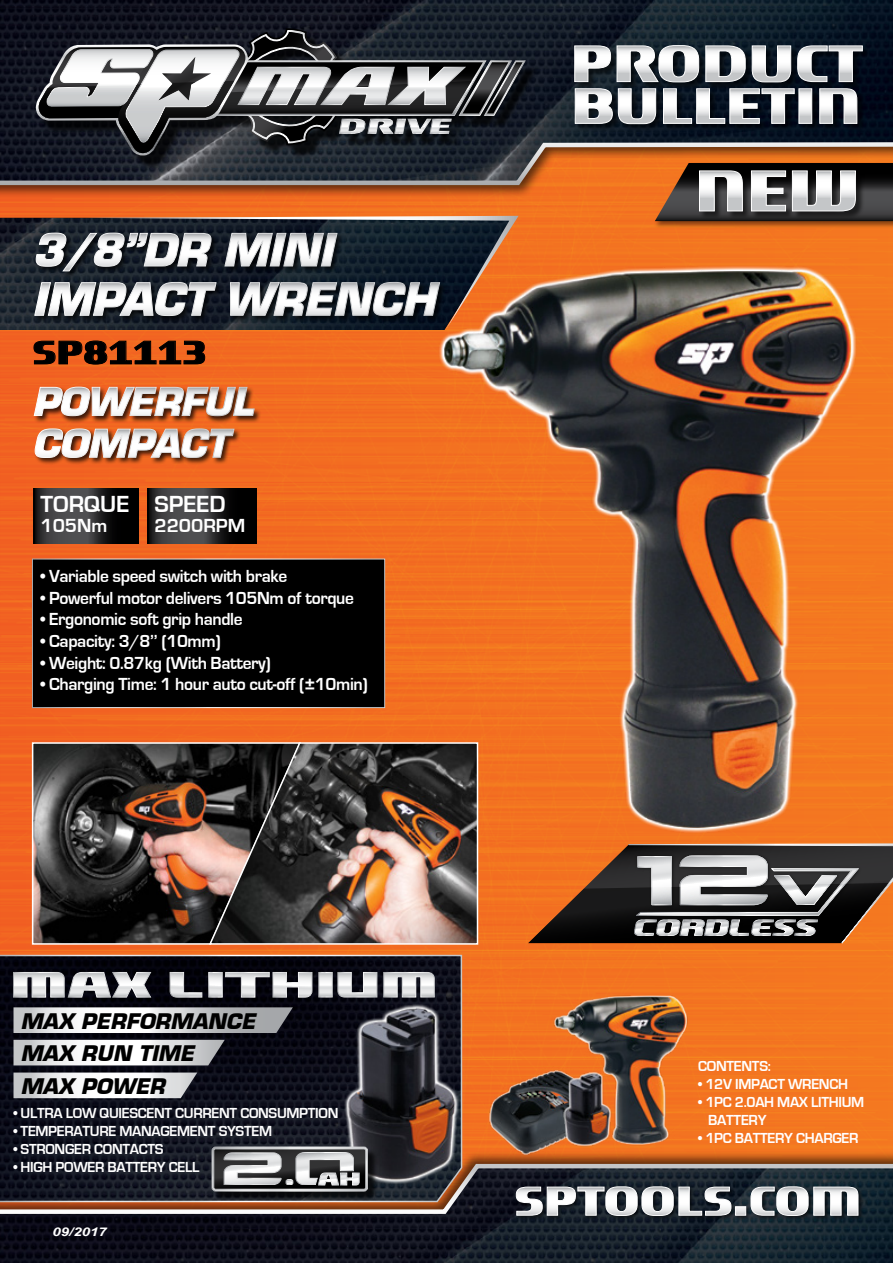
<style>
.page{position:relative;width:893px;height:1263px;background:#fff}
.page>*{position:absolute;margin:0;border:0;box-sizing:border-box;transform-origin:0 0}
.t1{font:55.5px "Titanium Motors Std";color:#fff}
.t2{font:49.5px "Titanium Motors Std";letter-spacing:-.01em;color:#fff}
.t3{font:48px "Titanium Motors Std";letter-spacing:-.01em;color:#fff}
.t4{font:italic 700 43.5px/49.3px "Eurostile";letter-spacing:-.01em;color:#fff}
.t5{font:39px "Titanium Motors Std";letter-spacing:-.01em;color:#fff}
.t6{font:italic 700 37.5px/41.8px "Eurostile";letter-spacing:-.01em;color:#fff}
.t7{font:31.5px "Titanium Motors Std";letter-spacing:-.01em;color:#000}
.t8{font:700 24px "Eurostile";color:#fff}
.t9{font:italic 700 21px/32.5px "Eurostile";color:#000}
.t10{font:700 19.5px "Eurostile";color:#fff}
.t11{font:700 18px "Eurostile";letter-spacing:-.02em;color:#fff}
.t12{font:700 15px/18px "Eurostile";letter-spacing:-.02em;color:#fff}
.t13{font:italic 700 12px "Arial";color:#fff;scale:1.25 1}
</style>
<div class="page">
<img style="left:0;top:198px;width:893px;height:953px">
<div style="left:0;top:0;width:893px;height:198px;background:#000;opacity:.6"></div>
<svg style="left:0;top:0;width:893px;height:188px;background:#392f2e"></svg>
<div style="left:0;top:1151px;width:893px;height:112px;background:#000;opacity:.6"></div>
<svg style="left:0;top:1162px;width:893px;height:101px;background:#282830"></svg>
<img style="left:0;top:218px;width:85px;height:112px">
<div style="left:35px;top:232px;width:309px;height:46px;background:#000;opacity:.75"></div>
<svg style="left:35px;top:232px;width:50px;height:40px;background:#30353b"></svg>
<div style="left:34px;top:281px;width:413px;height:42px;background:#000;opacity:.75"></div>
<svg style="left:34px;top:282px;width:51px;height:34px;background:#393d41"></svg>
<svg style="left:34px;top:341px;width:171px;height:23px;background:#c5531b"></svg>
<svg style="left:85px;top:216px;width:434px;height:114px;background:#282d34"></svg>
<svg style="left:528px;top:844px;width:365px;height:99px;background:#6e594c"></svg>
<div style="left:654px;top:162px;width:239px;height:67px;background:#000;opacity:.45"></div>
<svg style="left:655px;top:163px;width:238px;height:58px;background:#3c332e"></svg>
<div style="left:575px;top:46px;width:295px;height:45px;background:#020c1c"></div>
<div style="left:516px;top:1186px;width:347px;height:35px;background:#000;opacity:.6"></div>
<svg style="left:516px;top:1186px;width:216px;height:30px;background:#33383e"></svg>
<div style="left:735px;top:1206px;width:11px;height:9px;border:1px solid #fff"></div>
<svg style="left:750px;top:1186px;width:109px;height:30px;background:#373f45"></svg>
<div style="left:576px;top:88px;width:290px;height:44px;background:#000;opacity:.6"></div>
<svg style="left:574px;top:45px;width:289px;height:79px"></svg>
<div style="left:32px;top:559px;width:353px;height:148px;background:#000"></div>
<svg style="left:0;top:954px;width:463px;height:249px;background:#171620"></svg>
<img style="left:484px;top:1066px;width:115px;height:94px">
<svg style="left:13px;top:972px;width:138px;height:26px"></svg>
<svg style="left:321px;top:974px;width:9px;height:21px"></svg>
<div style="left:319px;top:972px;width:13px;height:25px;border:1px solid #fff"></div>
<svg style="left:337px;top:972px;width:40px;height:25px"></svg>
<svg style="left:383px;top:972px;width:52px;height:22px"></svg>
<svg style="left:170px;top:972px;width:32px;height:25px"></svg>
<svg style="left:210px;top:974px;width:11px;height:21px"></svg>
<div style="left:208px;top:972px;width:15px;height:25px;border:1px solid #fff"></div>
<svg style="left:225px;top:972px;width:87px;height:25px"></svg>
<svg style="left:14px;top:1007px;width:279px;height:26px"></svg>
<svg style="left:14px;top:1040px;width:211px;height:25px"></svg>
<svg style="left:14px;top:1072px;width:183px;height:26px"></svg>
<img style="left:338px;top:994px;width:132px;height:200px">
<div style="left:215px;top:1149px;width:163px;height:52px;background:#000;opacity:.75"></div>
<svg style="left:212px;top:1147px;width:156px;height:44px;background:#888889"></svg>
<svg style="left:34px;top:489px;width:104px;height:54px;background:#2b2b2c"></svg>
<svg style="left:148px;top:489px;width:108px;height:54px;background:#2b2b2c"></svg>
<svg style="left:31px;top:741px;width:177px;height:204px;background:#4d3e38"></svg>
<img style="left:208px;top:741px;width:271px;height:204px">
<div style="left:33px;top:386px;width:229px;height:37px;background:#000;opacity:.75"></div>
<img style="left:33px;top:386px;width:222px;height:30px">
<div style="left:34px;top:428px;width:207px;height:37px;background:#000;opacity:.75"></div>
<img style="left:34px;top:428px;width:201px;height:30px">
<img style="left:417px;top:245px;width:459px;height:617px">
<img style="left:550px;top:988px;width:143px;height:163px">
<div style="left:41px;top:33px;width:497px;height:135px;background:#000;opacity:.75"></div>
<svg style="left:34px;top:28px;width:492px;height:128px;background:#57595d"></svg>
<h3 class="t4" style="left:32px;top:225px;width:405px">3/8”DR MINI<br>IMPACT WRENCH</h3>
<h3 class="t7" style="left:33px;top:329px;width:176px">SP81113</h3>
<h3 class="t6" style="left:32px;top:381px;width:223px">POWERFUL<br>COMPACT</h3>
<h3 class="t8" style="left:40px;top:491px;width:187px">TORQUE SPEED</h3>
<p class="t10" style="left:40px;top:515px;width:68px">105Nm</p>
<p class="t10" style="left:154px;top:515px;width:92px">2200RPM</p>
<p class="t11" style="left:41px;top:566px;width:248px">• Variable speed switch with brake</p>
<p class="t11" style="left:41px;top:588px;width:315px">• Powerful motor delivers 105Nm of torque</p>
<p class="t11" style="left:41px;top:610px;width:204px">• Ergonomic soft grip handle</p>
<p class="t11" style="left:41px;top:631px;width:182px">• Capacity: 3/8’’ (10mm)</p>
<p class="t11" style="left:41px;top:653px;width:232px">• Weight: 0.87kg (With Battery)</p>
<p class="t11" style="left:41px;top:674px;width:329px">• Charging Time: 1 hour auto cut-off (±10min)</p>
<h2 class="t2" style="left:570px;top:26px;width:294px">PRODUCT</h2>
<h3 class="t3" style="left:571px;top:70px;width:291px">BULLETIN</h3>
<h1 class="t1" style="left:695px;top:149px;width:167px">NEW</h1>
<p class="t9" style="left:21px;top:1004px;width:236px">MAX PERFORMANCE<br>MAX RUN TIME<br>MAX POWER</p>
<p class="t12" style="left:14px;top:1104px;width:326px">• ULTRA LOW QUIESCENT CURRENT CONSUMPTION</p>
<p class="t12" style="left:14px;top:1122px;width:260px">• TEMPERATURE MANAGEMENT SYSTEM</p>
<p class="t12" style="left:14px;top:1140px;width:152px">• STRONGER CONTACTS</p>
<p class="t12" style="left:14px;top:1158px;width:187px">• HIGH POWER BATTERY CELL</p>
<p class="t13" style="left:53px;top:1224px;width:45px">09/2017</p>
<p class="t12" style="left:698px;top:1057px;width:74px">CONTENTS:</p>
<p class="t12" style="left:698px;top:1075px;width:151px">• 12V IMPACT WRENCH</p>
<p class="t12" style="left:708px;top:1093px;width:158px;text-indent:-10px">• 1PC 2.0AH MAX LITHIUM<br>BATTERY</p>
<p class="t12" style="left:698px;top:1129px;width:162px">• 1PC BATTERY CHARGER</p>
<h3 class="t5" style="left:514px;top:1172px;width:348px">SPTOOLS.COM</h3>
</div>
